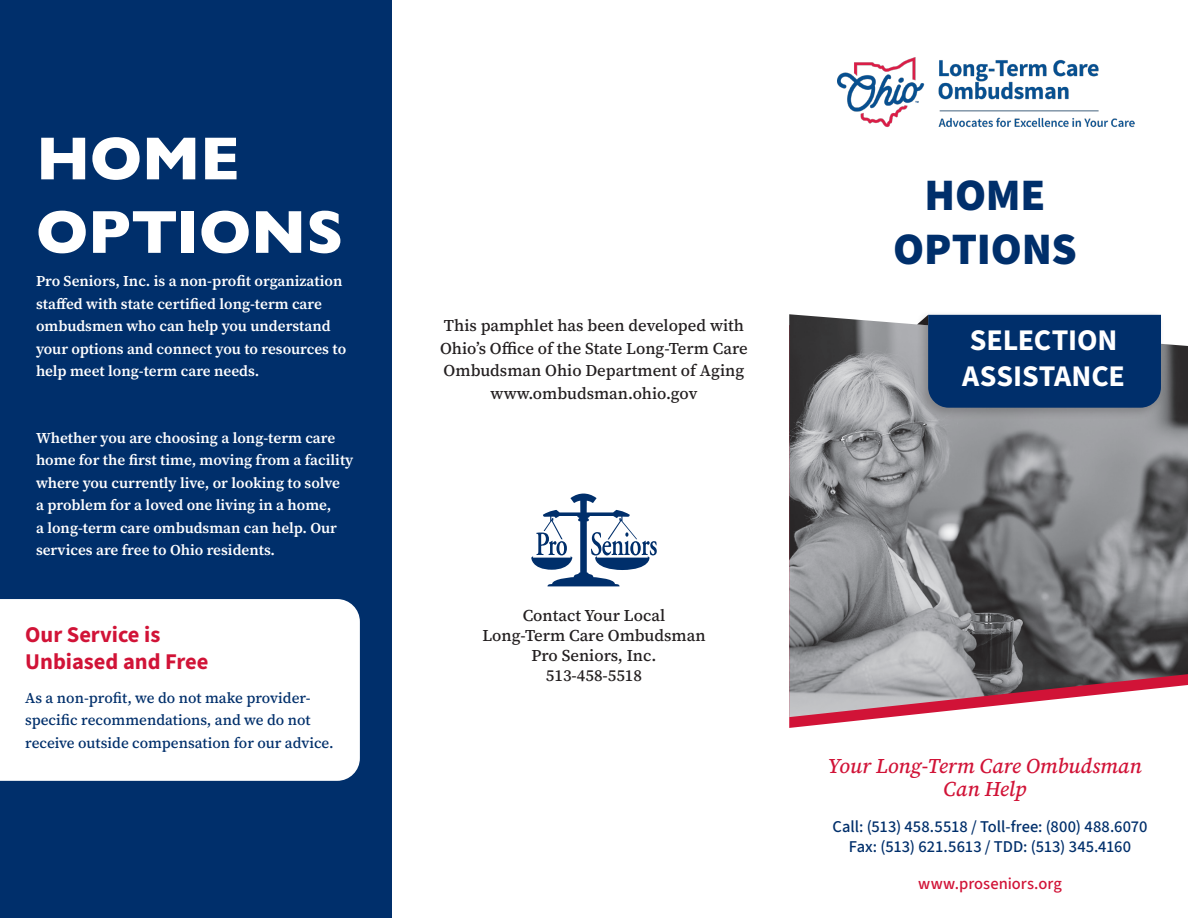
<style>
.page{position:relative;width:1188px;height:918px;background:#fff}
.page>*{position:absolute;margin:0;border:0;box-sizing:border-box;transform-origin:0 0}
.SubHead{font:700 61.5px/73.5px "Gill Sans";letter-spacing:-.01em;color:#fff}
.t1{font:900 45px "Source Sans 3";letter-spacing:-.005em;color:#002f6b}
.t2{font:700 30px "Source Sans 3";letter-spacing:-.005em;color:#fff}
.Ombudsman-Body{font:700 22.5px "Source Sans 3";color:#d11337}
.Ombudsman-Body-2{font:italic 500 21px "Source Serif 418 pt";color:#d11337}
.Ombudsman-Body-3{font:500 16.5px/22.5px "Source Serif 418 pt";color:#231f20}
.t3{font:500 16.5px "Source Sans 3";color:#002f6b}
.t4{font:500 16.5px "Source Sans 3";color:#d11337}
.Ombudsman-Body-4{font:600 15px/22.5px "Source Serif 418 pt";color:#fff}
.Ombudsman-Body-5{font:500 15px/22.5px "Source Serif 418 pt";color:#002f6b}
</style>
<div class="page">
<div style="left:0;top:0;width:392px;height:918px;background:#002f6b"></div>
<img style="left:838px;top:57px;width:296px;height:70px">
<img style="left:789px;top:314px;width:399px;height:403px">
<div style="left:916px;top:310px;width:249px;height:110px;background:#231f20;opacity:.25"></div>
<div style="left:917px;top:315px;width:244px;height:93px;background:#002f6b"></div>
<svg style="left:531px;top:494px;width:126px;height:92px"></svg>
<div style="left:0;top:599px;width:360px;height:182px;background:#fff"></div>
<p class="SubHead" style="left:36px;top:120px;width:309px">HOME<br>OPTIONS</p>
<p class="Ombudsman-Body-4" style="left:36px;top:270px;width:312px">Pro Seniors, Inc. is a non-profit organization staffed with state certified long-term care ombudsmen who can help you understand your options and connect you to resources to help meet long-term care needs.</p>
<p class="Ombudsman-Body-4" style="left:36px;top:426px;width:319px">Whether you are choosing a long-term care home for the first time, moving from a facility where you currently live, or looking to solve<br>a problem for a loved one living in a home,<br>a long-term care ombudsman can help. Our services are free to Ohio residents.</p>
<p class="Ombudsman-Body" style="left:25px;top:619px;width:137px">Our Service is</p>
<p class="Ombudsman-Body" style="left:25px;top:647px;width:185px">Unbiased and Free</p>
<p class="Ombudsman-Body-5" style="left:25px;top:686px;width:310px">As a non-profit, we do not make provider&shy;specific recommendations, and we do not receive outside compensation for our advice.</p>
<p class="Ombudsman-Body-3" style="left:444px;top:314px;width:302px">This pamphlet has been developed with</p>
<p class="Ombudsman-Body-3" style="left:440px;top:337px;width:309px">Ohio’s Office of the State Long-Term Care<br>Ombudsman Ohio Department of Aging</p>
<p class="Ombudsman-Body-3" style="left:490px;top:382px;width:209px">www.ombudsman.ohio.gov</p>
<p class="t1" style="left:925px;top:165px;width:123px">HOME</p>
<p class="t1" style="left:893px;top:219px;width:185px">OPTIONS</p>
<p class="t2" style="left:970px;top:321px;width:149px">SELECTION</p>
<p class="t2" style="left:962px;top:357px;width:164px">ASSISTANCE</p>
<p class="Ombudsman-Body-3" style="left:523px;top:604px;width:144px">Contact Your Local</p>
<p class="Ombudsman-Body-3" style="left:482px;top:624px;width:225px">Long-Term Care Ombudsman</p>
<p class="Ombudsman-Body-3" style="left:532px;top:644px;width:126px">Pro Seniors, Inc.</p>
<p class="Ombudsman-Body-3" style="left:546px;top:664px;width:98px">513-458-5518</p>
<p class="Ombudsman-Body-2" style="left:828px;top:752px;width:315px">Your Long-Term Care Ombudsman</p>
<p class="Ombudsman-Body-2" style="left:944px;top:775px;width:84px">Can Help</p>
<p class="t3" style="left:833px;top:816px;width:316px">Call: (513) 458.5518 / Toll-free: (800) 488.6070</p>
<p class="t3" style="left:849px;top:836px;width:284px">Fax: (513) 621.5613 / TDD: (513) 345.4160</p>
<p class="t4" style="left:918px;top:873px;width:145px">www.proseniors.org</p>
</div>
